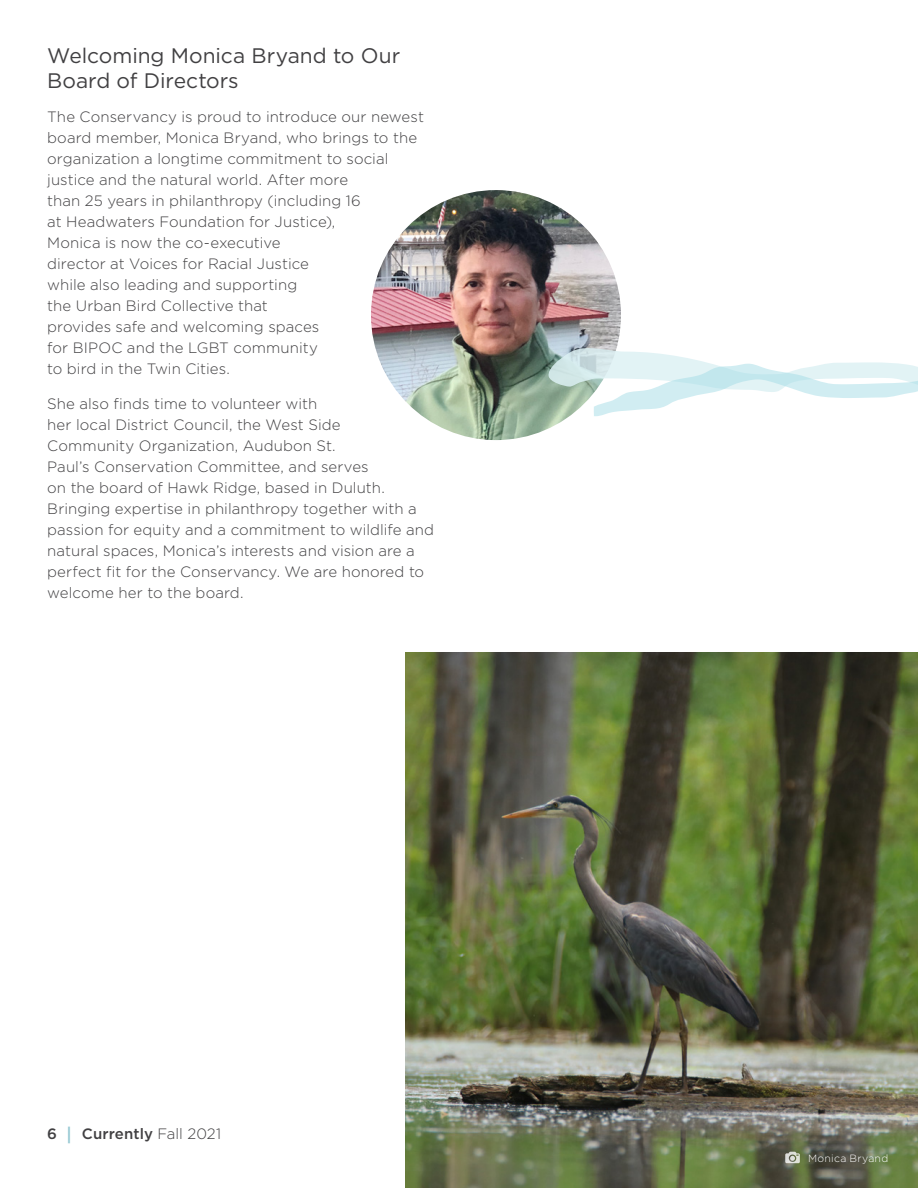
<style>
.page{position:relative;width:918px;height:1188px;background:#fff}
.page>*{position:absolute;margin:0;border:0;box-sizing:border-box;transform-origin:0 0}
.Article_Title{font:21px/25.2px "Gotham";color:#414042}
.t1{font:300 15px/21px "Gotham";letter-spacing:.005em;color:#414042}
.t2{font:500 15px "Gotham";letter-spacing:.005em;color:#414042}
.t3{font:300 10.5px "Gotham";letter-spacing:.025em;color:#fff}
.s1{font-size:18px;color:#95c8d2}
.s2{font-weight:300}
</style>
<div class="page">
<img style="left:371px;top:190px;width:250px;height:250px;border-radius:125px">
<svg style="left:547px;top:344px;width:371px;height:72px"></svg>
<img style="left:405px;top:653px;width:513px;height:535px">
<svg style="left:785px;top:1152px;width:15px;height:11px"></svg>
<p class="Article_Title" style="left:47px;top:42px;width:354px">Welcoming Monica Bryand to Our<br>Board of Directors</p>
<p class="t1" style="left:47px;top:106px;width:378px">The Conservancy is proud to introduce our newest board member, Monica Bryand, who brings to the organization a longtime commitment to social justice and the natural world. After more<br>than 25 years in philanthropy (including 16<br>at Headwaters Foundation for Justice),<br>Monica is now the co-executive<br>director at Voices for Racial Justice<br>while also leading and supporting<br>the Urban Bird Collective that<br>provides safe and welcoming spaces<br>for BIPOC and the LGBT community<br>to bird in the Twin Cities.</p>
<p class="t1" style="left:47px;top:393px;width:388px">She also finds time to volunteer with<br>her local District Council, the West Side<br>Community Organization, Audubon St.<br>Paul’s Conservation Committee, and serves<br>on the board of Hawk Ridge, based in Duluth.<br>Bringing expertise in philanthropy together with a passion for equity and a commitment to wildlife and natural spaces, Monica’s interests and vision are a perfect fit for the Conservancy. We are honored to welcome her to the board.</p>
<p class="t2" style="left:47px;top:1126px;width:175px">6 <span class="s1">|</span> Currently <span class="s2">Fall 2021</span></p>
<p class="t3" style="left:808px;top:1153px;width:82px">Monica Bryand</p>
</div>
